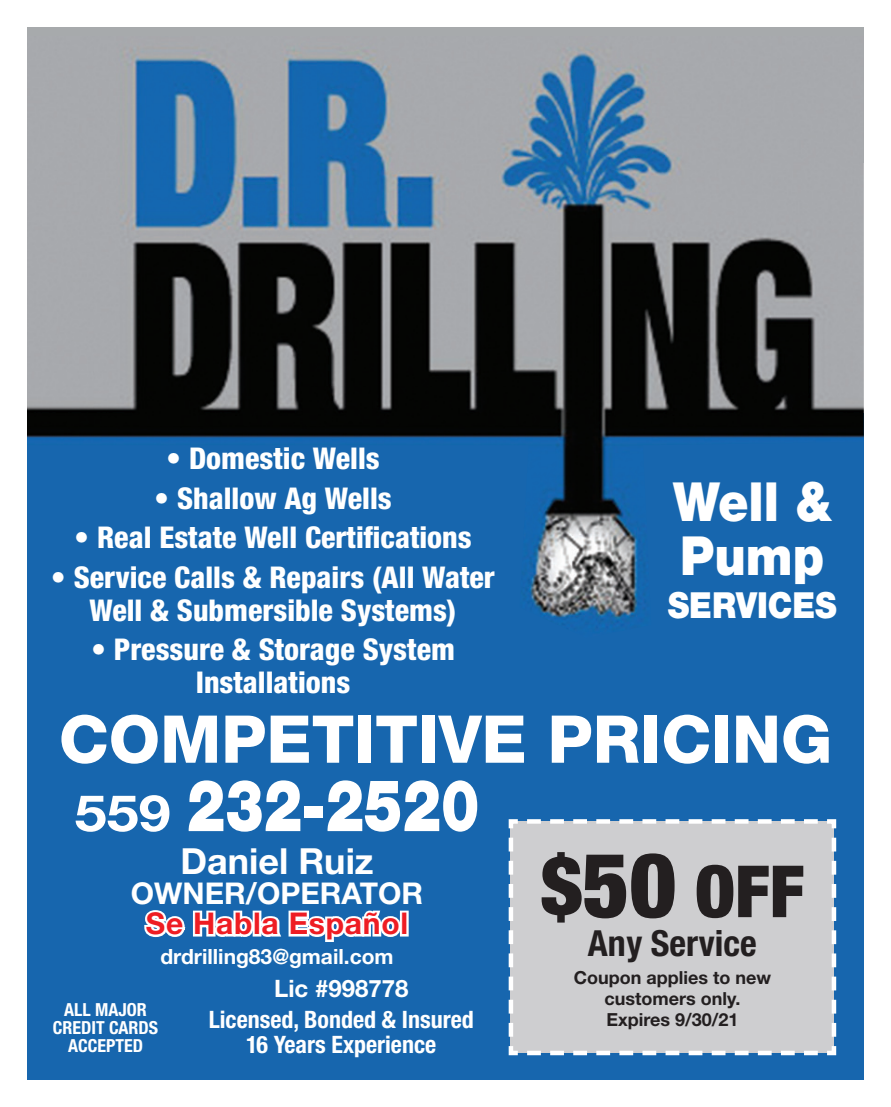
<style>
.page{position:relative;width:891px;height:1107px;background:#fff}
.page>*{position:absolute;margin:0;border:0;box-sizing:border-box;transform-origin:0 0}
.t1{font:900 72px "Helvetica Neue LT Std";color:#fff;scale:.8 1}
.t2{font:900 condensed 72px "Helvetica Neue LT Std";color:#231f20}
.t3{font:800 66px "Helvetica Neue LT Std";color:#fff}
.t4{font:900 54px/54px "Helvetica Neue LT Std";color:#fff;scale:.9 1}
.t5{font:700 36px "Helvetica Neue LT Std";color:#fff}
.t6{font:700 condensed 36px "Helvetica Neue LT Std";color:#231f20}
.t7{font:900 36px "Helvetica Neue LT Std";color:#fff;scale:.9 1}
.t8{font:800 condensed 30px/33px "Helvetica Neue LT Std";color:#fff;text-align:center}
.t9{font:700 30px/30px "Helvetica Neue LT Std";letter-spacing:.01em;color:#fff;text-align:center}
.t10{font:700 condensed 24px/25.5px "Helvetica Neue LT Std";color:#fff;text-align:center}
.t11{font:700 24px "Helvetica Neue LT Std";color:#fff}
.t12{font:700 21px "Helvetica Neue LT Std";color:#fff}
.t13{font:700 18px/21px "Helvetica Neue LT Std";color:#231f20;text-align:center}
.t14{font:700 condensed 18px/18px "Helvetica Neue LT Std";color:#fff;text-align:center}
.s1{font-weight:700;font-size:50.4px}
.s2{font-size:81px}
.s3{font-size:90px}
</style>
<div class="page">
<div style="left:27px;top:27px;width:837px;height:136px;background:#a7aaac"></div>
<div style="left:27px;top:413px;width:837px;height:667px;background:#1766ae"></div>
<img style="left:27px;top:49px;width:837px;height:574px">
<div style="left:508px;top:819px;width:329px;height:237px;background:#ceced0"></div>
<p class="t8" style="left:166px;top:442px;width:215px">• Domestic Wells</p>
<p class="t8" style="left:154px;top:481px;width:239px">• Shallow Ag Wells</p>
<p class="t8" style="left:74px;top:521px;width:399px">• Real Estate Well Certifications</p>
<p class="t8" style="left:51px;top:560px;width:446px">• Service Calls &amp; Repairs (All Water<br>Well &amp; Submersible Systems)</p>
<p class="t8" style="left:91px;top:633px;width:365px">• Pressure &amp; Storage System<br>Installations</p>
<h3 class="t4" style="left:673px;top:475px;width:178px">Well &amp;<br>Pump</h3>
<p class="t7" style="left:668px;top:584px;width:190px">SERVICES</p>
<h2 class="t3" style="left:59px;top:700px;width:775px">COMPETITIVE PRICING</h2>
<h1 class="t1" style="left:75px;top:762px;width:508px"><span class="s1">559</span> 232-2520</h1>
<p class="t5" style="left:180px;top:839px;width:195px">Daniel Ruiz</p>
<p class="t9" style="left:131px;top:878px;width:294px">OWNER/OPERATOR<br>Se Habla Español</p>
<p class="t12" style="left:160px;top:944px;width:235px">drdrilling83@gmail.com</p>
<p class="t11" style="left:274px;top:974px;width:136px">Lic #998778</p>
<p class="t10" style="left:209px;top:1006px;width:267px">Licensed, Bonded &amp; Insured<br>16 Years Experience</p>
<p class="t14" style="left:53px;top:1000px;width:107px">ALL MAJOR<br>CREDIT CARDS<br>ACCEPTED</p>
<h1 class="t2" style="left:541px;top:847px;width:265px"><span class="s2">$</span><span class="s3">50</span> OFF</h1>
<p class="t6" style="left:588px;top:922px;width:170px">Any Service</p>
<p class="t13" style="left:574px;top:967px;width:199px">Coupon applies to new customers only.<br>Expires 9/30/21</p>
</div>
